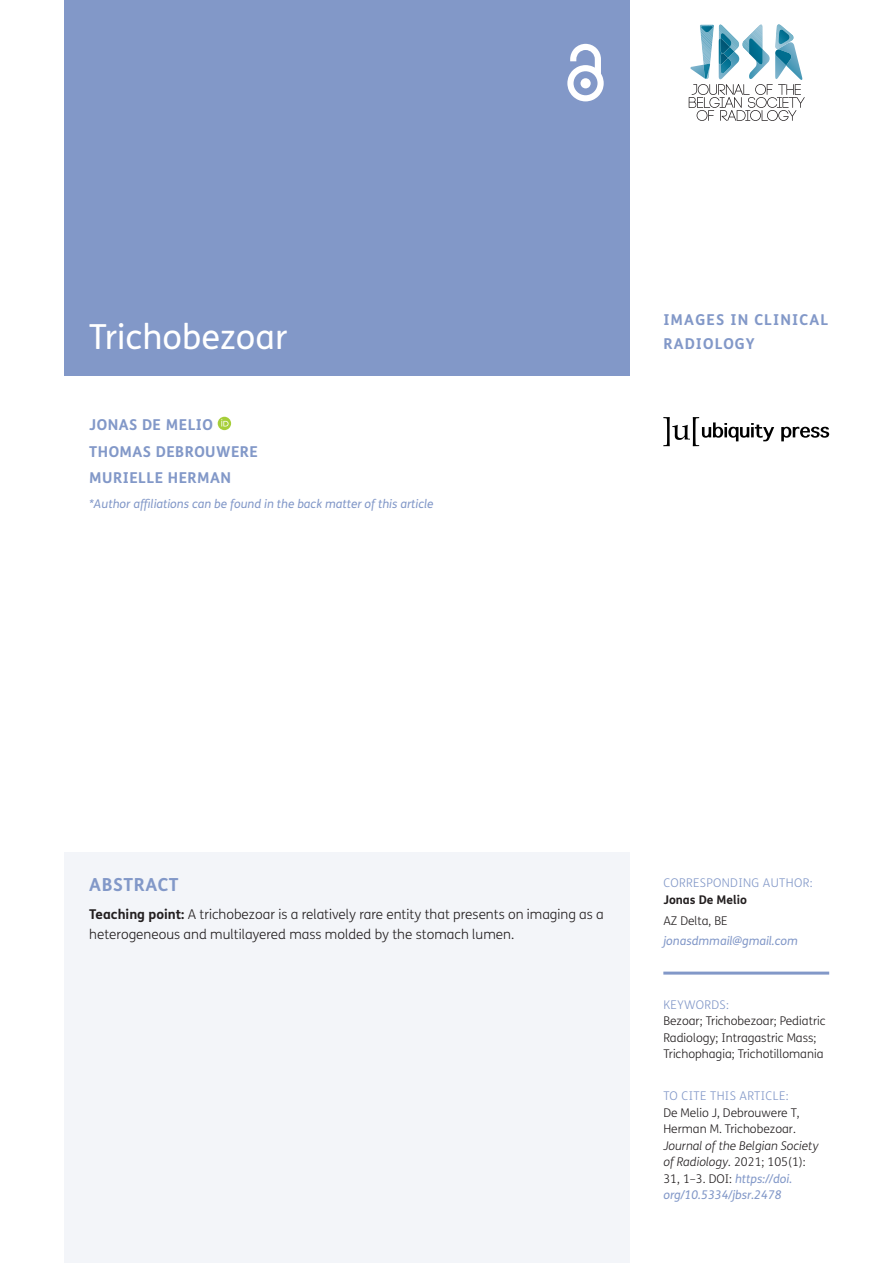
<style>
.page{position:relative;width:893px;height:1263px;background:#fff}
.page>*{position:absolute;margin:0;border:0;box-sizing:border-box;transform-origin:0 0}
.Article_Title{font:34.5px "FS Me";color:#fff}
.Abstract_Heading{font:700 18px "FS Me";letter-spacing:.03em;color:#8298c8}
.Cover_Authors{font:700 15px "FS Me";letter-spacing:.03em;color:#8298c8}
.Article_Type{font:700 15px/24px "FS Me";letter-spacing:.075em;color:#8298c8}
.Abstract_Copy{font:300 13.5px/19.5px "FS Me";color:#231f20}
.Meta{font:300 12px/16.5px "FS Me";color:#231f20}
.Meta-2{font:italic 12px "FS Me";color:#8298c8}
.Meta_Titles{font:300 12px "FS Me";letter-spacing:.03em;color:#8298c8}
.Meta-3{font:700 12px "FS Me";color:#231f20}
.Meta_Titles_-_Rule_A{font:300 12px "FS Me";letter-spacing:.03em;color:#8298c8}
.s1{font-weight:700}
.s2{font-style:italic}
.s3{font-weight:400;font-style:italic;color:#8298c8}
</style>
<div class="page">
<div style="left:64px;top:0;width:565px;height:376px;background:#8298c8"></div>
<svg style="left:567px;top:44px;width:37px;height:57px"></svg>
<svg style="left:689px;top:24px;width:116px;height:97px"></svg>
<svg style="left:781px;top:427px;width:48px;height:14px"></svg>
<svg style="left:663px;top:417px;width:111px;height:29px"></svg>
<div style="left:64px;top:852px;width:565px;height:411px;background:#f3f5f9"></div>
<hr style="left:663px;top:971px;width:166px;height:3px;background:#8298c8">
<svg style="left:218px;top:417px;width:13px;height:13px"></svg>
<svg style="left:221px;top:419px;width:8px;height:7px"></svg>
<p class="Article_Title" style="left:89px;top:317px;width:200px">Trichobezoar</p>
<p class="Cover_Authors" style="left:89px;top:415px;width:125px">JONAS DE MELIO</p>
<p class="Cover_Authors" style="left:89px;top:442px;width:170px">THOMAS DEBROUWERE</p>
<p class="Cover_Authors" style="left:89px;top:468px;width:143px">MURIELLE HERMAN</p>
<p class="Meta-2" style="left:89px;top:497px;width:346px">*Author affiliations can be found in the back matter of this article</p>
<p class="Article_Type" style="left:663px;top:307px;width:166px">IMAGES IN CLINICAL<br>RADIOLOGY</p>
<p class="Abstract_Heading" style="left:89px;top:873px;width:91px">ABSTRACT</p>
<p class="Abstract_Copy" style="left:89px;top:905px;width:516px"><span class="s1">Teaching point:</span> A trichobezoar is a relatively rare entity that presents on imaging as a heterogeneous and multilayered mass molded by the stomach lumen.</p>
<p class="Meta_Titles" style="left:663px;top:876px;width:151px">CORRESPONDING AUTHOR:</p>
<p class="Meta-3" style="left:663px;top:892px;width:85px">Jonas De Melio</p>
<p class="Meta" style="left:663px;top:912px;width:66px">AZ Delta, BE</p>
<p class="Meta-2" style="left:663px;top:934px;width:136px">jonasdmmail@gmail.com</p>
<p class="Meta_Titles_-_Rule_A" style="left:663px;top:997px;width:67px">KEYWORDS:</p>
<p class="Meta" style="left:663px;top:1013px;width:164px">Bezoar; Trichobezoar; Pediatric<br>Radiology; Intragastric Mass;<br>Trichophagia; Trichotillomania</p>
<p class="Meta_Titles" style="left:663px;top:1089px;width:127px">TO CITE THIS ARTICLE:</p>
<p class="Meta" style="left:663px;top:1104px;width:157px">De Melio J, Debrouwere T,<br>Herman M. Trichobezoar.<br><span class="s2">Journal of the Belgian Society of Radiology.</span> 2021; 105(1):<br>31, 1–3. DOI: <span class="s3">https://doi. org/10.5334/jbsr.2478</span></p>
</div>
